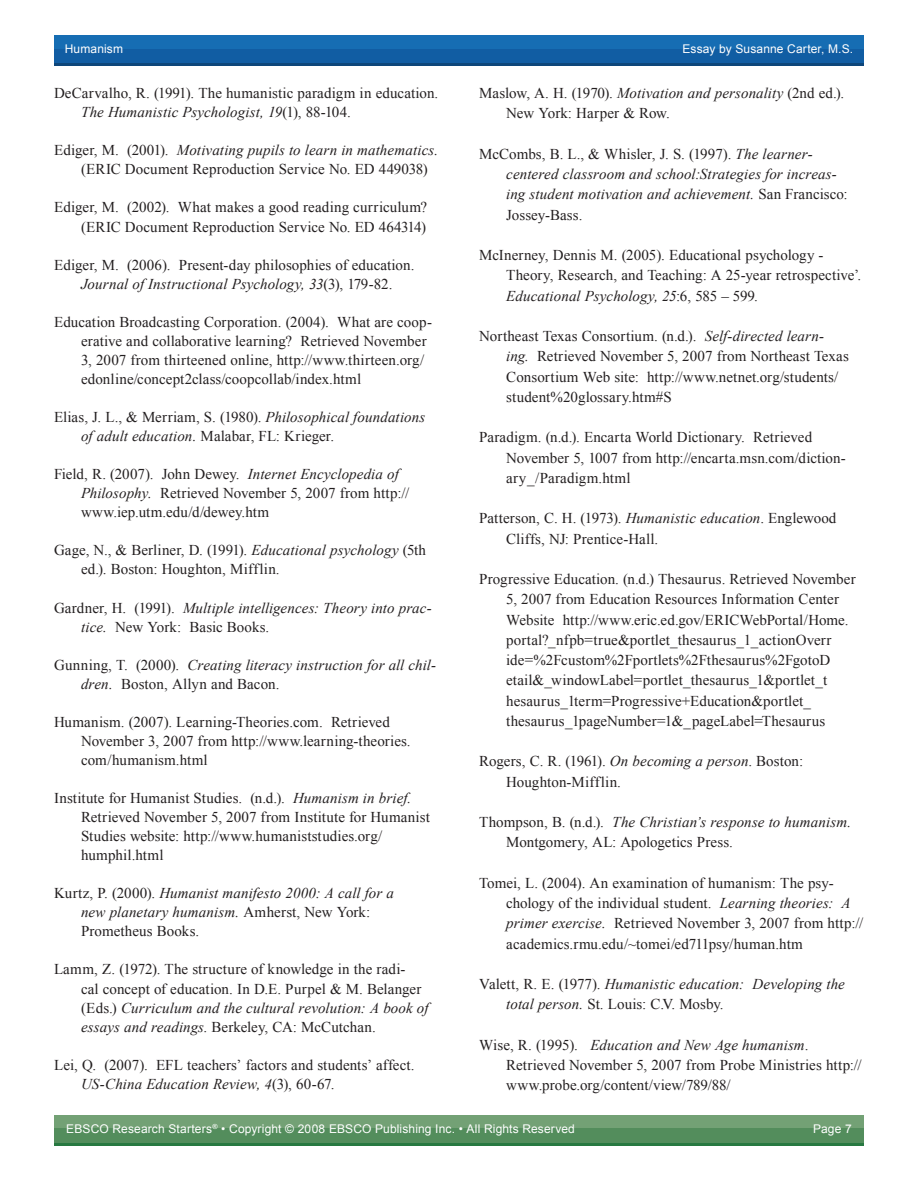
<style>
.page{position:relative;width:918px;height:1188px;background:#fff}
.page>*{position:absolute;margin:0;border:0;box-sizing:border-box;transform-origin:0 0}
.Bibliography_Body_Te{font:15px/20.2px "Times New Roman";letter-spacing:.005em;color:#231f20}
.Bibliography_Body_Te-2{font:italic 15px/19px "Times New Roman";letter-spacing:.005em;color:#231f20}
.t1{font:12px "Arial";letter-spacing:.01em;color:#fff}
.s1{font-style:italic}
.s2{font-style:normal}
</style>
<div class="page">
<div style="left:54px;top:36px;width:810px;height:14px;background:#166db3"></div>
<div style="left:54px;top:49px;width:810px;height:14px;background:#115da3"></div>
<hr style="left:54px;top:63px;width:810px;height:3px;background:#0d467a">
<div style="left:54px;top:1115px;width:810px;height:15px;background:#73a175"></div>
<div style="left:54px;top:1129px;width:810px;height:14px;background:#538d5c"></div>
<hr style="left:54px;top:1143px;width:810px;height:3px;background:#277941">
<p class="t1" style="left:65px;top:41px;width:60px">Humanism</p>
<p class="t1" style="left:682px;top:41px;width:172px">Essay by Susanne Carter, M.S.</p>
<p class="Bibliography_Body_Te" style="left:81px;top:83px;width:359px;line-height:19px;text-indent:-27px">DeCarvalho, R. (1991). The humanistic paradigm in education.<br><span class="s1">The Humanistic Psychologist, 19</span>(1), 88-104.</p>
<p class="Bibliography_Body_Te" style="left:81px;top:141px;width:359px;line-height:19px;text-indent:-27px">Ediger, M. (2001). <span class="s1">Motivating pupils to learn in mathematics. </span>(ERIC Document Reproduction Service No. ED 449038)</p>
<p class="Bibliography_Body_Te" style="left:54px;top:198px;width:375px;line-height:19px;text-align:right">Ediger, M. (2002). What makes a good reading curriculum? (ERIC Document Reproduction Service No. ED 464314)</p>
<p class="Bibliography_Body_Te" style="left:54px;top:255px;width:362px;line-height:19px;text-align:center">Ediger, M. (2006). Present-day philosophies of education.<br><span class="s1">Journal of Instructional Psychology, 33</span>(3), 179-82.</p>
<p class="Bibliography_Body_Te" style="left:81px;top:312px;width:353px;line-height:19px;text-indent:-27px">Education Broadcasting Corporation. (2004). What are coop&shy;erative and collaborative learning? Retrieved November 3, 2007 from thirteened online, http://www.thirteen.org/ edonline/concept2class/coopcollab/index.html</p>
<p class="Bibliography_Body_Te" style="left:81px;top:407px;width:346px;line-height:19px;text-indent:-27px">Elias, J. L., &amp; Merriam, S. (1980). <span class="s1">Philosophical foundations of adult education.</span> Malabar, FL: Krieger.</p>
<p class="Bibliography_Body_Te" style="left:81px;top:464px;width:330px;line-height:19px;text-indent:-27px">Field, R. (2007). John Dewey. <span class="s1">Internet Encyclopedia of<br>Philosophy.</span> Retrieved November 5, 2007 from http:// www.iep.utm.edu/d/dewey.htm</p>
<p class="Bibliography_Body_Te" style="left:81px;top:541px;width:347px;line-height:19px;text-indent:-27px">Gage, N., &amp; Berliner, D. (1991). <span class="s1">Educational psychology</span> (5th ed.). Boston: Houghton, Mifflin.</p>
<p class="Bibliography_Body_Te-2" style="left:81px;top:598px;width:352px;text-indent:-27px"><span class="s2">Gardner, H. (1991).</span> Multiple intelligences: Theory into prac&shy;tice. <span class="s2">New York: Basic Books.</span></p>
<p class="Bibliography_Body_Te-2" style="left:81px;top:655px;width:357px;text-indent:-27px"><span class="s2">Gunning, T. (2000).</span> Creating literacy instruction for all chil&shy;dren. <span class="s2">Boston, Allyn and Bacon.</span></p>
<p class="Bibliography_Body_Te" style="left:81px;top:712px;width:331px;line-height:19px;text-indent:-27px">Humanism. (2007). Learning-Theories.com. Retrieved<br>November 3, 2007 from http://www.learning-theories. com/humanism.html</p>
<p class="Bibliography_Body_Te" style="left:81px;top:788px;width:350px;line-height:19px;text-indent:-27px">Institute for Humanist Studies. (n.d.). <span class="s1">Humanism in brief.<br></span>Retrieved November 5, 2007 from Institute for Humanist Studies website: http://www.humaniststudies.org/ humphil.html</p>
<p class="Bibliography_Body_Te-2" style="left:81px;top:883px;width:314px;text-indent:-27px"><span class="s2">Kurtz, P. (2000).</span> Humanist manifesto 2000: A call for a new planetary humanism. <span class="s2">Amherst, New York:<br>Prometheus Books.</span></p>
<p class="Bibliography_Body_Te" style="left:81px;top:960px;width:349px;line-height:19px;text-indent:-27px">Lamm, Z. (1972). The structure of knowledge in the radi-<br>cal concept of education. In D.E. Purpel &amp; M. Belanger (Eds.) <span class="s1">Curriculum and the cultural revolution: A book of essays and readings</span>. Berkeley, CA: McCutchan.</p>
<p class="Bibliography_Body_Te" style="left:81px;top:1055px;width:335px;line-height:19px;text-indent:-27px">Lei, Q. (2007). EFL teachers’ factors and students’ affect.<br><span class="s1">US-China Education Review, 4</span>(3), 60-67.</p>
<p class="Bibliography_Body_Te" style="left:506px;top:83px;width:340px;text-indent:-27px">Maslow, A. H. (1970). <span class="s1">Motivation and personality</span> (2nd ed.).<br>New York: Harper &amp; Row.</p>
<p class="Bibliography_Body_Te-2" style="left:506px;top:143px;width:343px;line-height:20.2px;text-indent:-27px"><span class="s2">McCombs, B. L., &amp; Whisler, J. S. (1997).</span> The learner&shy;centered classroom and school:Strategies for increas&shy;ing student motivation and achievement. <span class="s2">San Francisco:<br>Jossey-Bass.</span></p>
<p class="Bibliography_Body_Te" style="left:506px;top:245px;width:357px;text-indent:-27px">McInerney, Dennis M. (2005). Educational psychology -<br>Theory, Research, and Teaching: A 25-year retrospective’.<br><span class="s1">Educational Psychology, 25</span>:6, 585 – 599.</p>
<p class="Bibliography_Body_Te" style="left:506px;top:326px;width:344px;text-indent:-27px">Northeast Texas Consortium. (n.d.). <span class="s1">Self-directed learn&shy;ing.</span> Retrieved November 5, 2007 from Northeast Texas Consortium Web site: http://www.netnet.org/students/ student%20glossary.htm#S</p>
<p class="Bibliography_Body_Te" style="left:506px;top:427px;width:341px;text-indent:-27px">Paradigm. (n.d.). Encarta World Dictionary. Retrieved<br>November 5, 1007 from http://encarta.msn.com/diction&shy;ary_/Paradigm.html</p>
<p class="Bibliography_Body_Te" style="left:506px;top:508px;width:332px;text-indent:-27px">Patterson, C. H. (1973). <span class="s1">Humanistic education</span>. Englewood<br>Cliffs, NJ: Prentice-Hall.</p>
<p class="Bibliography_Body_Te" style="left:506px;top:569px;width:351px;text-indent:-27px">Progressive Education. (n.d.) Thesaurus. Retrieved November 5, 2007 from Education Resources Information Center Website http://www.eric.ed.gov/ERICWebPortal/Home. portal?_nfpb=true&amp;portlet_thesaurus_1_actionOverr ide=%2Fcustom%2Fportlets%2Fthesaurus%2FgotoD etail&amp;_windowLabel=portlet_thesaurus_1&amp;portlet_t hesaurus_1term=Progressive+Education&amp;portlet_ thesaurus_1pageNumber=1&amp;_pageLabel=Thesaurus</p>
<p class="Bibliography_Body_Te" style="left:506px;top:751px;width:298px;text-indent:-27px">Rogers, C. R. (1961). <span class="s1">On becoming a person</span>. Boston:<br>Houghton-Mifflin.</p>
<p class="Bibliography_Body_Te" style="left:506px;top:812px;width:346px;text-indent:-27px">Thompson, B. (n.d.). <span class="s1">The Christian’s response to humanism.<br></span>Montgomery, AL: Apologetics Press.</p>
<p class="Bibliography_Body_Te" style="left:506px;top:873px;width:358px;text-indent:-27px">Tomei, L. (2004). An examination of humanism: The psy&shy;chology of the individual student. <span class="s1">Learning theories: A primer exercise.</span> Retrieved November 3, 2007 from http:// academics.rmu.edu/~tomei/ed711psy/human.htm</p>
<p class="Bibliography_Body_Te-2" style="left:506px;top:974px;width:340px;line-height:20.2px;text-indent:-27px"><span class="s2">Valett, R. E. (1977).</span> Humanistic education: Developing the total person. <span class="s2">St. Louis: C.V. Mosby.</span></p>
<p class="Bibliography_Body_Te" style="left:506px;top:1035px;width:357px;text-indent:-27px">Wise, R. (1995). <span class="s1">Education and New Age humanism</span>.<br>Retrieved November 5, 2007 from Probe Ministries http:// www.probe.org/content/view/789/88/</p>
<p class="t1" style="left:66px;top:1121px;width:510px">EBSCO Research Starters<sup>®</sup> • Copyright © 2008 EBSCO Publishing Inc. • All Rights Reserved</p>
<p class="t1" style="left:813px;top:1121px;width:40px">Page 7</p>
</div>
